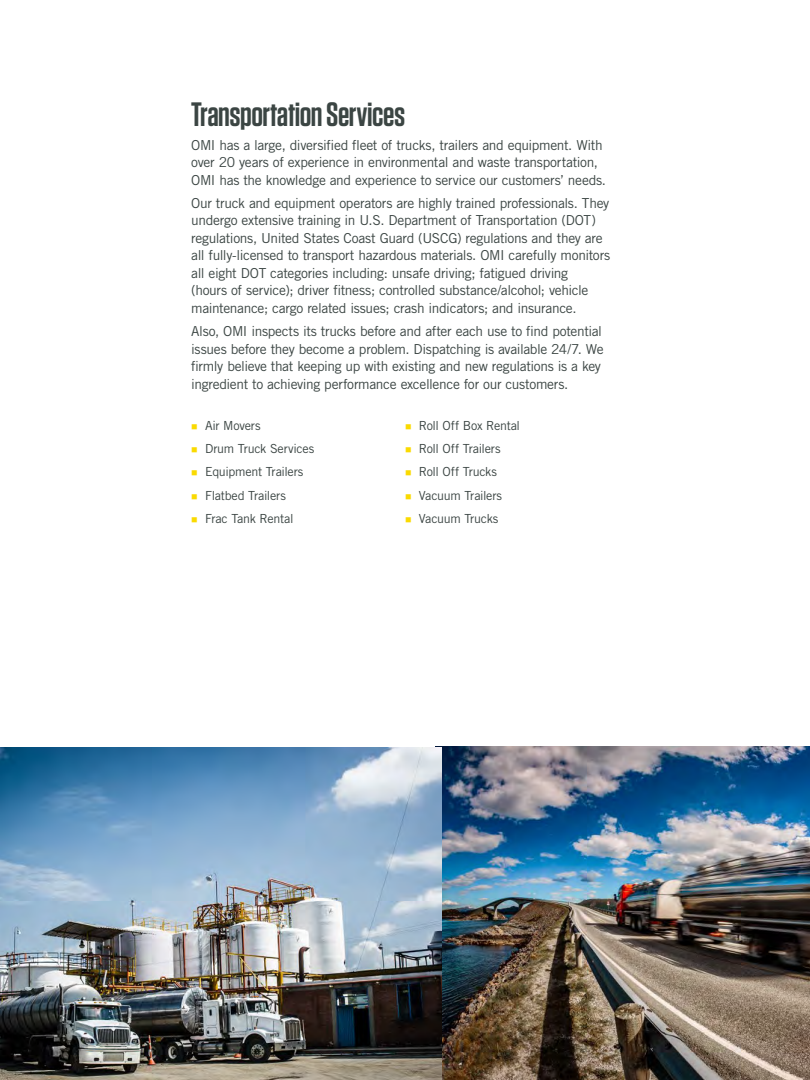
<style>
.page{position:relative;width:810px;height:1080px;background:#fff}
.page>*{position:absolute;margin:0;border:0;box-sizing:border-box;transform-origin:0 0}
.t1{font:600 33.75px "Tungsten";letter-spacing:-.015em;color:#3b4543}
.t2{font:13.75px/17.5px "Trade Gothic LT Std";letter-spacing:-.025em;color:#3b4543}
.t3{font:12.5px "Trade Gothic LT Std";letter-spacing:-.025em;color:#3b4543}
.s1{color:#fada00}
</style>
<div class="page">
<img style="left:435px;top:746px;width:375px;height:334px">
<img style="left:0;top:747px;width:442px;height:333px">
<p class="t1" style="left:191px;top:97px;width:215px">Transportation Services</p>
<p class="t2" style="left:191px;top:136px;width:416px">OMI has a large, diversified fleet of trucks, trailers and equipment. With over 20 years of experience in environmental and waste transportation,<br>OMI has the knowledge and experience to service our customers’ needs.</p>
<p class="t2" style="left:191px;top:194px;width:421px">Our truck and equipment operators are highly trained professionals. They undergo extensive training in U.S. Department of Transportation (DOT) regulations, United States Coast Guard (USCG) regulations and they are all fully-licensed to transport hazardous materials. OMI carefully monitors all eight DOT categories including: unsafe driving; fatigued driving<br>(hours of service); driver fitness; controlled substance/alcohol; vehicle maintenance; cargo related issues; crash indicators; and insurance.</p>
<p class="t2" style="left:191px;top:322px;width:414px">Also, OMI inspects its trucks before and after each use to find potential issues before they become a problem. Dispatching is available 24/7. We firmly believe that keeping up with existing and new regulations is a key ingredient to achieving performance excellence for our customers.</p>
<p class="t3" style="left:191px;top:418px;width:71px"><span class="s1">■</span> Air Movers</p>
<p class="t3" style="left:191px;top:441px;width:125px"><span class="s1">■</span> Drum Truck Services</p>
<p class="t3" style="left:191px;top:464px;width:114px"><span class="s1">■</span> Equipment Trailers</p>
<p class="t3" style="left:191px;top:488px;width:96px"><span class="s1">■</span> Flatbed Trailers</p>
<p class="t3" style="left:191px;top:511px;width:104px"><span class="s1">■</span> Frac Tank Rental</p>
<p class="t3" style="left:405px;top:418px;width:117px"><span class="s1">■</span> Roll Off Box Rental</p>
<p class="t3" style="left:405px;top:441px;width:97px"><span class="s1">■</span> Roll Off Trailers</p>
<p class="t3" style="left:405px;top:464px;width:94px"><span class="s1">■</span> Roll Off Trucks</p>
<p class="t3" style="left:405px;top:488px;width:99px"><span class="s1">■</span> Vacuum Trailers</p>
<p class="t3" style="left:405px;top:511px;width:95px"><span class="s1">■</span> Vacuum Trucks</p>
</div>
